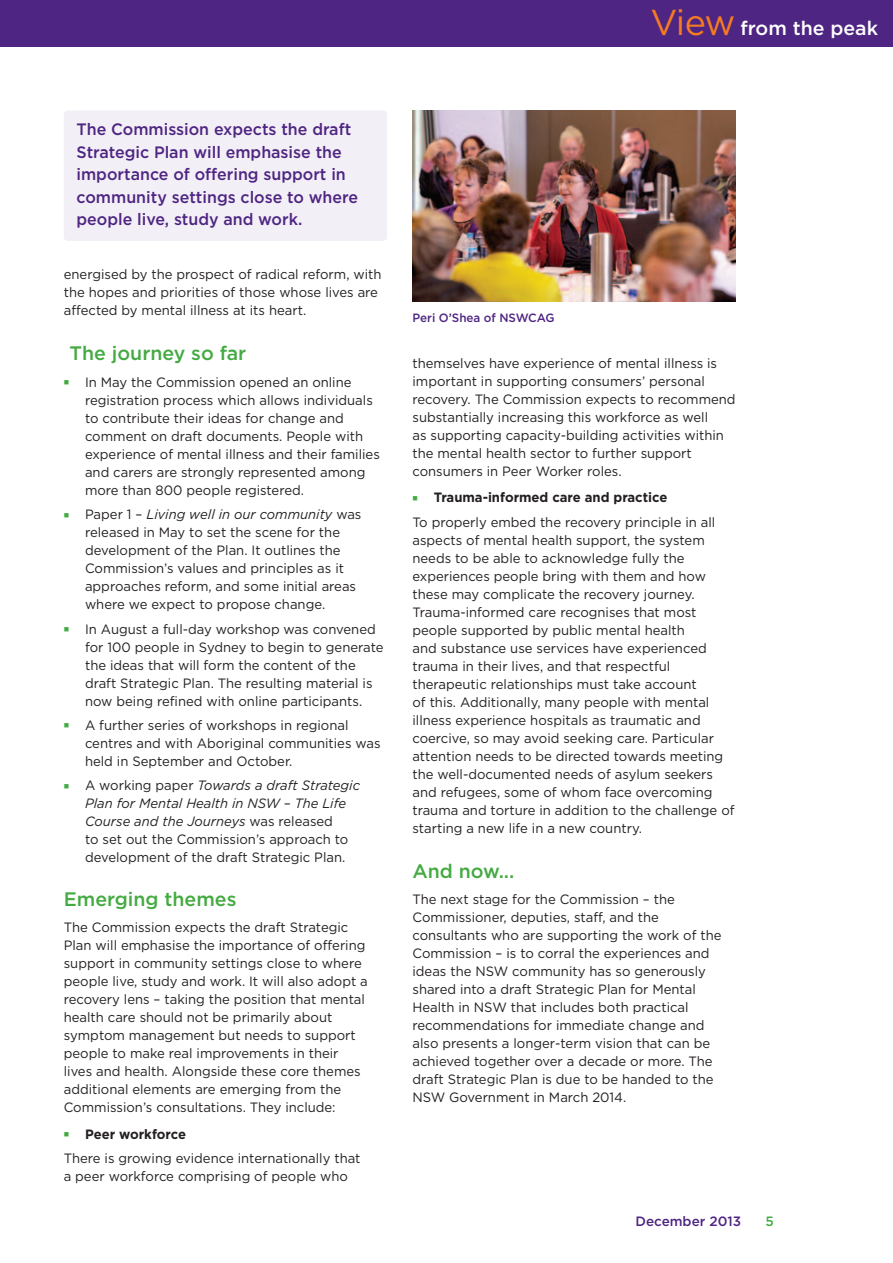
<style>
.page{position:relative;width:893px;height:1263px;background:#fff}
.page>*{position:absolute;margin:0;border:0;box-sizing:border-box;transform-origin:0 0}
.Subheads{font:500 19.5px "Gotham";color:#44aa42}
.t1{font:500 19.5px "Gotham";color:#fff}
.pull_quotes{font:500 16.5px/22.5px "Gotham";color:#4e2582}
.Body_copy{font:13.5px/18px "Gotham";color:#231f20}
.t2{font:700 13.5px "Gotham";color:#231f20}
.t3{font:500 13.5px "Gotham";color:#4e2582}
.t4{font:500 13.5px "Gotham";color:#44aa42}
.Captions{font:500 12px "Gotham";color:#4e2582}
.s1{font-weight:400;font-size:36px;color:#f47b21}
.s2{font-style:italic}
</style>
<div class="page">
<div style="left:0;top:0;width:893px;height:47px;background:#4e2582"></div>
<img style="left:412px;top:111px;width:324px;height:191px">
<div style="left:64px;top:111px;width:323px;height:130px;background:#f2eff6;border-radius:4px"></div>
<h1 class="t1" style="left:650px;top:17px;width:229px"><span class="s1">View</span> from the peak</h1>
<p class="pull_quotes" style="left:77px;top:118px;width:283px">The Commission expects the draft<br>Strategic Plan will emphasise the importance of offering support in community settings close to where people live, study and work.</p>
<p class="Body_copy" style="left:64px;top:265px;width:319px">energised by the prospect of radical reform, with the hopes and priorities of those whose lives are affected by mental illness at its heart.</p>
<p class="Subheads" style="left:70px;top:342px;width:178px">The journey so far</p>
<p class="Body_copy" style="left:85px;top:373px;width:296px">In May the Commission opened an online registration process which allows individuals to contribute their ideas for change and comment on draft documents. People with experience of mental illness and their families and carers are strongly represented among more than 800 people registered.</p>
<p class="Body_copy" style="left:85px;top:505px;width:278px">Paper 1 – <span class="s2">Living well in our community</span> was released in May to set the scene for the development of the Plan. It outlines the Commission’s values and principles as it approaches reform, and some initial areas where we expect to propose change.</p>
<p class="Body_copy" style="left:85px;top:620px;width:300px">In August a full-day workshop was convened for 100 people in Sydney to begin to generate the ideas that will form the content of the draft Strategic Plan. The resulting material is now being refined with online participants.</p>
<p class="Body_copy" style="left:85px;top:716px;width:297px">A further series of workshops in regional centres and with Aboriginal communities was held in September and October.</p>
<p class="Body_copy" style="left:85px;top:776px;width:277px">A working paper <span class="s2">Towards a draft Strategic Plan for Mental Health in NSW – The Life Course and the Journeys</span> was released<br>to set out the Commission’s approach to development of the draft Strategic Plan.</p>
<p class="Subheads" style="left:64px;top:887px;width:174px">Emerging themes</p>
<p class="Body_copy" style="left:64px;top:918px;width:306px">The Commission expects the draft Strategic Plan will emphasise the importance of offering support in community settings close to where people live, study and work. It will also adopt a recovery lens – taking the position that mental health care should not be primarily about symptom management but needs to support people to make real improvements in their lives and health. Alongside these core themes additional elements are emerging from the Commission’s consultations. They include:</p>
<p class="t2" style="left:85px;top:1126px;width:103px">Peer workforce</p>
<p class="Body_copy" style="left:64px;top:1149px;width:298px">There is growing evidence internationally that a peer workforce comprising of people who</p>
<p class="Captions" style="left:412px;top:311px;width:144px">Peri O’Shea of NSWCAG</p>
<p class="Body_copy" style="left:412px;top:354px;width:325px">themselves have experience of mental illness is important in supporting consumers’ personal recovery. The Commission expects to recommend substantially increasing this workforce as well<br>as supporting capacity-building activities within the mental health sector to further support consumers in Peer Worker roles.</p>
<p class="t2" style="left:434px;top:490px;width:235px">Trauma-informed care and practice</p>
<p class="Body_copy" style="left:412px;top:513px;width:324px">To properly embed the recovery principle in all aspects of mental health support, the system needs to be able to acknowledge fully the experiences people bring with them and how these may complicate the recovery journey.<br>Trauma-informed care recognises that most people supported by public mental health<br>and substance use services have experienced trauma in their lives, and that respectful therapeutic relationships must take account<br>of this. Additionally, many people with mental illness experience hospitals as traumatic and coercive, so may avoid seeking care. Particular attention needs to be directed towards meeting the well-documented needs of asylum seekers and refugees, some of whom face overcoming trauma and torture in addition to the challenge of starting a new life in a new country.</p>
<p class="Subheads" style="left:412px;top:860px;width:103px">And now...</p>
<p class="Body_copy" style="left:412px;top:890px;width:311px">The next stage for the Commission – the Commissioner, deputies, staff, and the consultants who are supporting the work of the Commission – is to corral the experiences and ideas the NSW community has so generously shared into a draft Strategic Plan for Mental Health in NSW that includes both practical recommendations for immediate change and also presents a longer-term vision that can be achieved together over a decade or more. The draft Strategic Plan is due to be handed to the NSW Government in March 2014.</p>
<p class="t3" style="left:635px;top:1213px;width:107px">December 2013</p>
<p class="t4" style="left:765px;top:1213px;width:10px">5</p>
</div>
